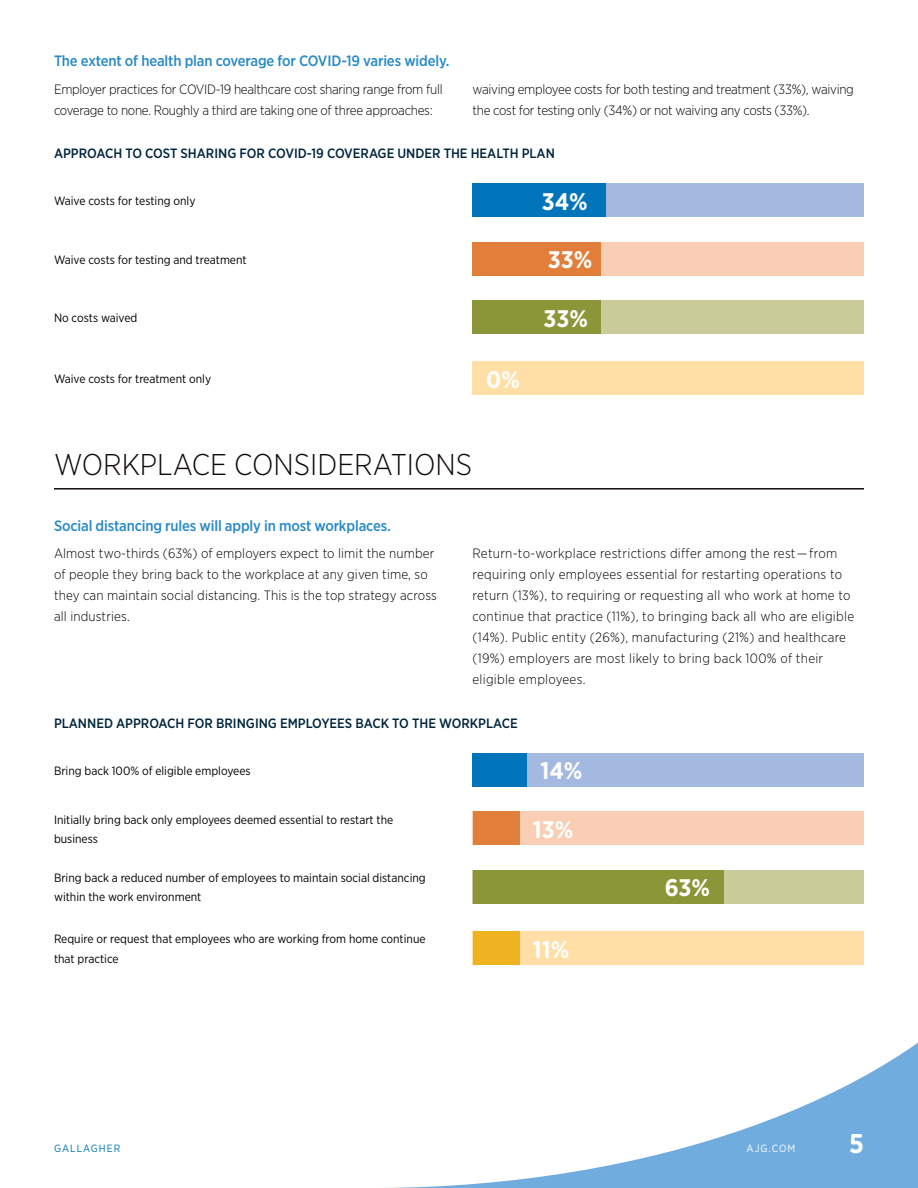
<style>
.page{position:relative;width:918px;height:1188px;background:#fff}
.page>*{position:absolute;margin:0;border:0;box-sizing:border-box;transform-origin:0 0}
.Headline{font:300 30px "Gotham Narrow";color:#100b08}
.t1{font:700 27px "Gotham Narrow";color:#fff}
.BODY{font:700 24px "Gotham Narrow";color:#fff}
.Subheader_1{font:500 15px "Gotham Narrow";letter-spacing:-.01em;color:#298ac6}
.Body_Text{font:300 13.5px/21px "Gotham Narrow";letter-spacing:.01em;color:#000}
.Body_Text-2{font:300 13.5px/21px "Gotham Narrow";letter-spacing:-.02em;color:#000}
.Chart_Header{font:500 13.5px "Gotham Narrow";color:#00263e}
.Chart_Text{font:12px/19.5px "Gotham Narrow";color:#000}
.t2{font:10.5px "Gotham Narrow";letter-spacing:.1em;color:#0075bc}
.t3{font:10.5px "Gotham Narrow";letter-spacing:.1em;color:#fff}
</style>
<div class="page">
<svg style="left:386px;top:1042px;width:532px;height:146px"></svg>
<div style="left:473px;top:183px;width:391px;height:34px;background:#a3b9e0"></div>
<div style="left:473px;top:183px;width:133px;height:34px;background:#0075bc"></div>
<div style="left:473px;top:362px;width:391px;height:33px;background:#ffdfa5"></div>
<div style="left:473px;top:300px;width:391px;height:34px;background:#c9cc98"></div>
<div style="left:473px;top:300px;width:128px;height:34px;background:#8a9638"></div>
<div style="left:473px;top:242px;width:391px;height:33px;background:#f9ceb5"></div>
<div style="left:473px;top:242px;width:128px;height:33px;background:#e07e3a"></div>
<hr style="left:54px;top:488px;width:810px;height:2px;background:#100b08">
<div style="left:473px;top:931px;width:391px;height:34px;background:#ffdfa5"></div>
<div style="left:473px;top:931px;width:46px;height:34px;background:#efb322"></div>
<div style="left:473px;top:870px;width:391px;height:33px;background:#c9cc98"></div>
<div style="left:473px;top:870px;width:251px;height:33px;background:#8a9638"></div>
<div style="left:473px;top:753px;width:391px;height:33px;background:#a3b9e0"></div>
<div style="left:473px;top:812px;width:391px;height:33px;background:#f9ceb5"></div>
<div style="left:473px;top:753px;width:54px;height:33px;background:#0075bc"></div>
<div style="left:473px;top:812px;width:46px;height:33px;background:#e07e3a"></div>
<p class="Subheader_1" style="left:54px;top:51px;width:397px">The extent of health plan coverage for COVID-19 varies widely.</p>
<p class="Body_Text-2" style="left:54px;top:78px;width:390px">Employer practices for COVID-19 healthcare cost sharing range from full coverage to none. Roughly a third are taking one of three approaches:</p>
<p class="Body_Text-2" style="left:472px;top:78px;width:383px">waiving employee costs for both testing and treatment (33%), waiving the cost for testing only (34%) or not waiving any costs (33%).</p>
<p class="Chart_Header" style="left:54px;top:145px;width:502px">APPROACH TO COST SHARING FOR COVID-19 COVERAGE UNDER THE HEALTH PLAN</p>
<p class="Chart_Text" style="left:54px;top:191px;width:143px">Waive costs for testing only</p>
<p class="BODY" style="left:542px;top:186px;width:48px">34%</p>
<p class="Chart_Text" style="left:54px;top:250px;width:194px">Waive costs for testing and treatment</p>
<p class="BODY" style="left:548px;top:244px;width:46px">33%</p>
<p class="Chart_Text" style="left:54px;top:308px;width:85px">No costs waived</p>
<p class="BODY" style="left:544px;top:303px;width:46px">33%</p>
<p class="Chart_Text" style="left:54px;top:369px;width:159px">Waive costs for treatment only</p>
<p class="BODY" style="left:486px;top:364px;width:35px">0%</p>
<p class="Headline" style="left:54px;top:446px;width:420px">WORKPLACE CONSIDERATIONS</p>
<p class="Subheader_1" style="left:54px;top:516px;width:338px">Social distancing rules will apply in most workplaces.</p>
<p class="Body_Text" style="left:54px;top:543px;width:384px">Almost two-thirds (63%) of employers expect to limit the number of people they bring back to the workplace at any given time, so they can maintain social distancing. This is the top strategy across all industries.</p>
<p class="Body_Text" style="left:472px;top:543px;width:383px">Return-to-workplace restrictions differ among the rest — from requiring only employees essential for restarting operations to return (13%), to requiring or requesting all who work at home to continue that practice (11%), to bringing back all who are eligible (14%). Public entity (26%), manufacturing (21%) and healthcare (19%) employers are most likely to bring back 100% of their eligible employees.</p>
<p class="Chart_Header" style="left:54px;top:714px;width:465px">PLANNED APPROACH FOR BRINGING EMPLOYEES BACK TO THE WORKPLACE</p>
<p class="Chart_Text" style="left:54px;top:760px;width:198px">Bring back 100% of eligible employees</p>
<p class="Chart_Text" style="left:54px;top:809px;width:341px">Initially bring back only employees deemed essential to restart the business</p>
<p class="Chart_Text" style="left:54px;top:867px;width:373px">Bring back a reduced number of employees to maintain social distancing within the work environment</p>
<p class="Chart_Text" style="left:54px;top:929px;width:373px">Require or request that employees who are working from home continue that practice</p>
<p class="BODY" style="left:541px;top:756px;width:43px">14%</p>
<p class="BODY" style="left:533px;top:814px;width:42px">13%</p>
<p class="BODY" style="left:533px;top:934px;width:38px">11%</p>
<p class="BODY" style="left:665px;top:872px;width:47px">63%</p>
<p class="t2" style="left:54px;top:1142px;width:68px">GALLAGHER</p>
<p class="t3" style="left:747px;top:1142px;width:50px">AJG.COM</p>
<h2 class="t1" style="left:849px;top:1126px;width:16px">5</h2>
</div>
